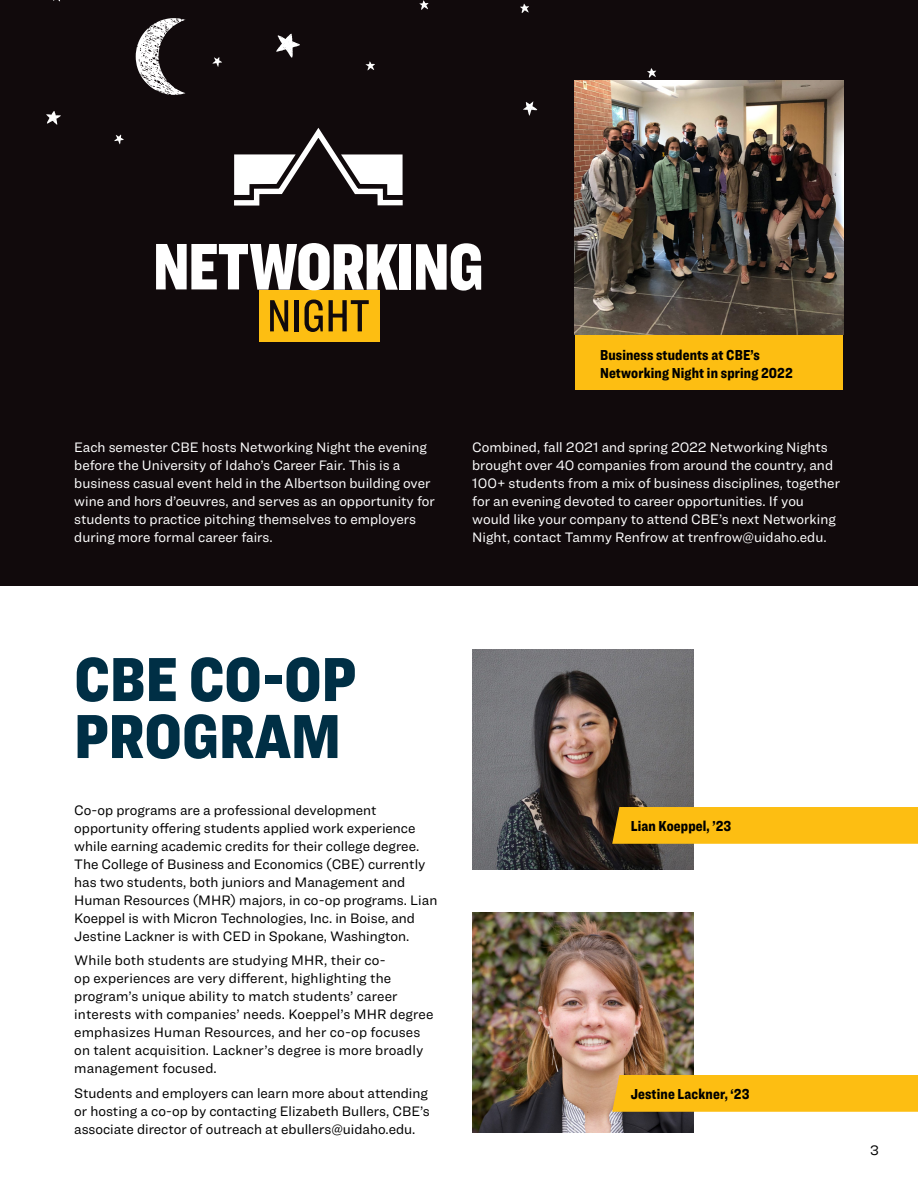
<style>
.page{position:relative;width:918px;height:1188px;background:#fff}
.page>*{position:absolute;margin:0;border:0;box-sizing:border-box;transform-origin:0 0}
.header1{font:900 64.5px/57px "Ringside Condensed";color:#002f45}
.t1{font:900 15px/18px "Ringside Condensed";letter-spacing:.01em;color:#000}
.body1{font:14.25px/18px "Ringside";color:#000}
.body1-2{font:14.25px/18px "Ringside";color:#fff}
</style>
<div class="page">
<div style="left:0;top:0;width:918px;height:585px;background:#110a0c"></div>
<svg style="left:46px;top:0;width:529px;height:144px"></svg>
<svg style="left:585px;top:68px;width:78px;height:13px"></svg>
<svg style="left:229px;top:123px;width:179px;height:83px"></svg>
<div style="left:259px;top:290px;width:121px;height:51px;background:#fdbe12"></div>
<svg style="left:156px;top:243px;width:242px;height:47px"></svg>
<div style="left:400px;top:244px;width:11px;height:46px;background:#fff"></div>
<svg style="left:416px;top:243px;width:65px;height:48px"></svg>
<svg style="left:270px;top:300px;width:18px;height:31px"></svg>
<hr style="left:295px;top:300px;width:4px;height:31px;background:#110a0c">
<svg style="left:305px;top:300px;width:18px;height:32px"></svg>
<svg style="left:329px;top:300px;width:40px;height:31px"></svg>
<div style="left:575px;top:335px;width:268px;height:55px;background:#fdbe12"></div>
<img style="left:575px;top:81px;width:268px;height:254px">
<img style="left:472px;top:649px;width:221px;height:221px">
<img style="left:472px;top:912px;width:221px;height:221px">
<div style="left:612px;top:1075px;width:306px;height:37px;background:#fdbe12"></div>
<div style="left:612px;top:807px;width:306px;height:37px;background:#fdbe12"></div>
<p class="t1" style="left:600px;top:345px;width:194px">Business students at CBE’s<br>Networking Night in spring 2022</p>
<p class="body1-2" style="left:74px;top:438px;width:362px">Each semester CBE hosts Networking Night the evening before the University of Idaho’s Career Fair. This is a business casual event held in the Albertson building over wine and hors d’oeuvres, and serves as an opportunity for students to practice pitching themselves to employers during more formal career fairs.</p>
<p class="body1-2" style="left:472px;top:438px;width:369px">Combined, fall 2021 and spring 2022 Networking Nights brought over 40 companies from around the country, and 100+ students from a mix of business disciplines, together for an evening devoted to career opportunities. If you would like your company to attend CBE’s next Networking Night, contact Tammy Renfrow at trenfrow@uidaho.edu.</p>
<p class="header1" style="left:74px;top:649px;width:283px">CBE CO-OP<br>PROGRAM</p>
<p class="body1" style="left:74px;top:800px;width:365px">Co-op programs are a professional development opportunity offering students applied work experience while earning academic credits for their college degree.<br>The College of Business and Economics (CBE) currently has two students, both juniors and Management and Human Resources (MHR) majors, in co-op programs. Lian Koeppel is with Micron Technologies, Inc. in Boise, and Jestine Lackner is with CED in Spokane, Washington.</p>
<p class="body1" style="left:74px;top:951px;width:361px">While both students are studying MHR, their co-<br>op experiences are very different, highlighting the program’s unique ability to match students’ career interests with companies’ needs. Koeppel’s MHR degree emphasizes Human Resources, and her co-op focuses on talent acquisition. Lackner’s degree is more broadly management focused.</p>
<p class="body1" style="left:74px;top:1084px;width:357px">Students and employers can learn more about attending or hosting a co-op by contacting Elizabeth Bullers, CBE’s associate director of outreach at ebullers@uidaho.edu.</p>
<p class="t1" style="left:631px;top:817px;width:102px">Lian Koeppel, ’23</p>
<p class="t1" style="left:631px;top:1085px;width:120px">Jestine Lackner, ‘23</p>
<p class="body1" style="left:870px;top:1141px;width:10px">3</p>
</div>
